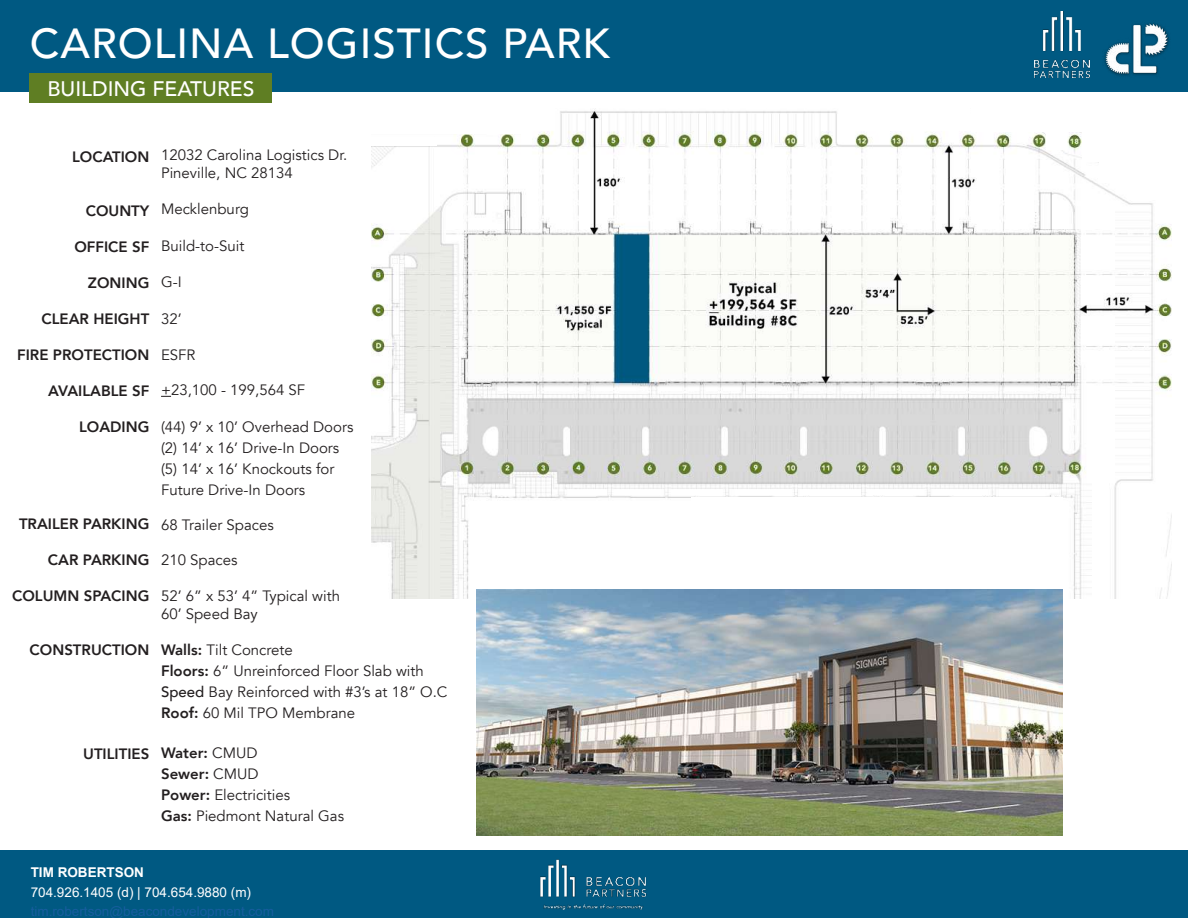
<style>
.page{position:relative;width:1188px;height:918px;background:#fff}
.page>*{position:absolute;margin:0;border:0;box-sizing:border-box;transform-origin:0 0}
.t1{font:500 42px "Avenir";letter-spacing:.025em;color:#fff}
.t2{font:500 21px "Avenir";color:#fff}
.t3{font:15px/21px "Avenir";color:#231f20}
.t4{font:800 15px "Avenir";color:#231f20}
.t5{font:13.5px "Arial";color:#175d9e}
.t6{font:13.5px "Arial";color:#fff}
.t7{font:700 13.5px "Arial";color:#fff}
.s1{font-weight:800}
.s2{font-weight:500}
</style>
<div class="page">
<div style="left:0;top:0;width:1188px;height:92px;background:#005982"></div>
<img style="left:1104px;top:23px;width:66px;height:53px">
<img style="left:1035px;top:12px;width:55px;height:66px">
<div style="left:0;top:850px;width:1188px;height:68px;background:#005982"></div>
<img style="left:540px;top:859px;width:107px;height:51px">
<div style="left:30px;top:74px;width:242px;height:29px;background:#5f7e23"></div>
<img style="left:372px;top:109px;width:799px;height:489px">
<div style="left:691px;top:497px;width:372px;height:171px;background:#fff"></div>
<div style="left:368px;top:125px;width:153px;height:9px;background:#fff"></div>
<div style="left:368px;top:137px;width:68px;height:9px;background:#fff"></div>
<div style="left:971px;top:99px;width:203px;height:33px;background:#fff"></div>
<div style="left:1082px;top:129px;width:98px;height:33px;background:#fff"></div>
<div style="left:1099px;top:159px;width:79px;height:19px;background:#fff"></div>
<div style="left:1046px;top:128px;width:21px;height:21px;background:#fff"></div>
<img style="left:476px;top:590px;width:587px;height:246px">
<h1 class="t1" style="left:30px;top:7px;width:582px">CAROLINA LOGISTICS PARK</h1>
<h2 class="t2" style="left:47px;top:70px;width:208px">BUILDING FEATURES</h2>
<p class="t4" style="left:72px;top:145px;width:79px">LOCATION</p>
<p class="t4" style="left:86px;top:199px;width:65px">COUNTY</p>
<p class="t4" style="left:74px;top:235px;width:76px">OFFICE SF</p>
<p class="t4" style="left:88px;top:271px;width:63px">ZONING</p>
<p class="t4" style="left:42px;top:307px;width:109px">CLEAR HEIGHT</p>
<p class="t4" style="left:17px;top:343px;width:134px">FIRE PROTECTION</p>
<p class="t4" style="left:48px;top:379px;width:103px">AVAILABLE SF</p>
<p class="t4" style="left:79px;top:415px;width:72px">LOADING</p>
<p class="t4" style="left:19px;top:512px;width:132px">TRAILER PARKING</p>
<p class="t4" style="left:48px;top:548px;width:103px">CAR PARKING</p>
<p class="t4" style="left:12px;top:584px;width:139px">COLUMN SPACING</p>
<p class="t4" style="left:30px;top:638px;width:121px">CONSTRUCTION</p>
<p class="t3" style="left:161px;top:146px;width:188px;line-height:18px">12032 Carolina Logistics Dr.<br>Pineville, NC 28134</p>
<p class="t3" style="left:161px;top:199px;width:89px">Mecklenburg</p>
<p class="t3" style="left:161px;top:236px;width:85px">Build-to-Suit</p>
<p class="t3" style="left:161px;top:272px;width:22px">G-I</p>
<p class="t3" style="left:161px;top:309px;width:22px">32’</p>
<p class="t3" style="left:161px;top:344px;width:36px">ESFR</p>
<p class="t3" style="left:161px;top:380px;width:146px">+23,100 - 199,564 SF</p>
<p class="t3" style="left:161px;top:417px;width:194px">(44) 9’ x 10’ Overhead Doors (2) 14’ x 16’ Drive-In Doors (5) 14’ x 16’ Knockouts for<br>Future Drive-In Doors</p>
<p class="t3" style="left:161px;top:514px;width:114px">68 Trailer Spaces</p>
<p class="t3" style="left:161px;top:550px;width:78px">210 Spaces</p>
<p class="t3" style="left:161px;top:588px;width:180px;line-height:18px">52’ 6” x 53’ 4” Typical with<br>60’ Speed Bay</p>
<p class="t3" style="left:161px;top:640px;width:288px"><span class="s1">Walls:</span> Tilt Concrete<br><span class="s1">Floors:</span> 6” Unreinforced Floor Slab with<br><span class="s2">Speed</span> Bay Reinforced with #3’s at 18” O.C<br><span class="s1">Roof:</span> 60 Mil TPO Membrane</p>
<p class="t4" style="left:83px;top:742px;width:68px">UTILITIES</p>
<p class="t3" style="left:161px;top:743px;width:185px"><span class="s1">Water:</span> CMUD<br><span class="s1">Sewer:</span> CMUD<br><span class="s1">Power:</span> Electricities<br><span class="s1">Gas:</span> Piedmont Natural Gas</p>
<p class="t7" style="left:31px;top:863px;width:115px">TIM ROBERTSON</p>
<p class="t6" style="left:31px;top:883px;width:222px">704.926.1405 (d) | 704.654.9880 (m)</p>
<p class="t5" style="left:31px;top:902px;width:245px">tim.robertson@beacondevelopment.com</p>
</div>
